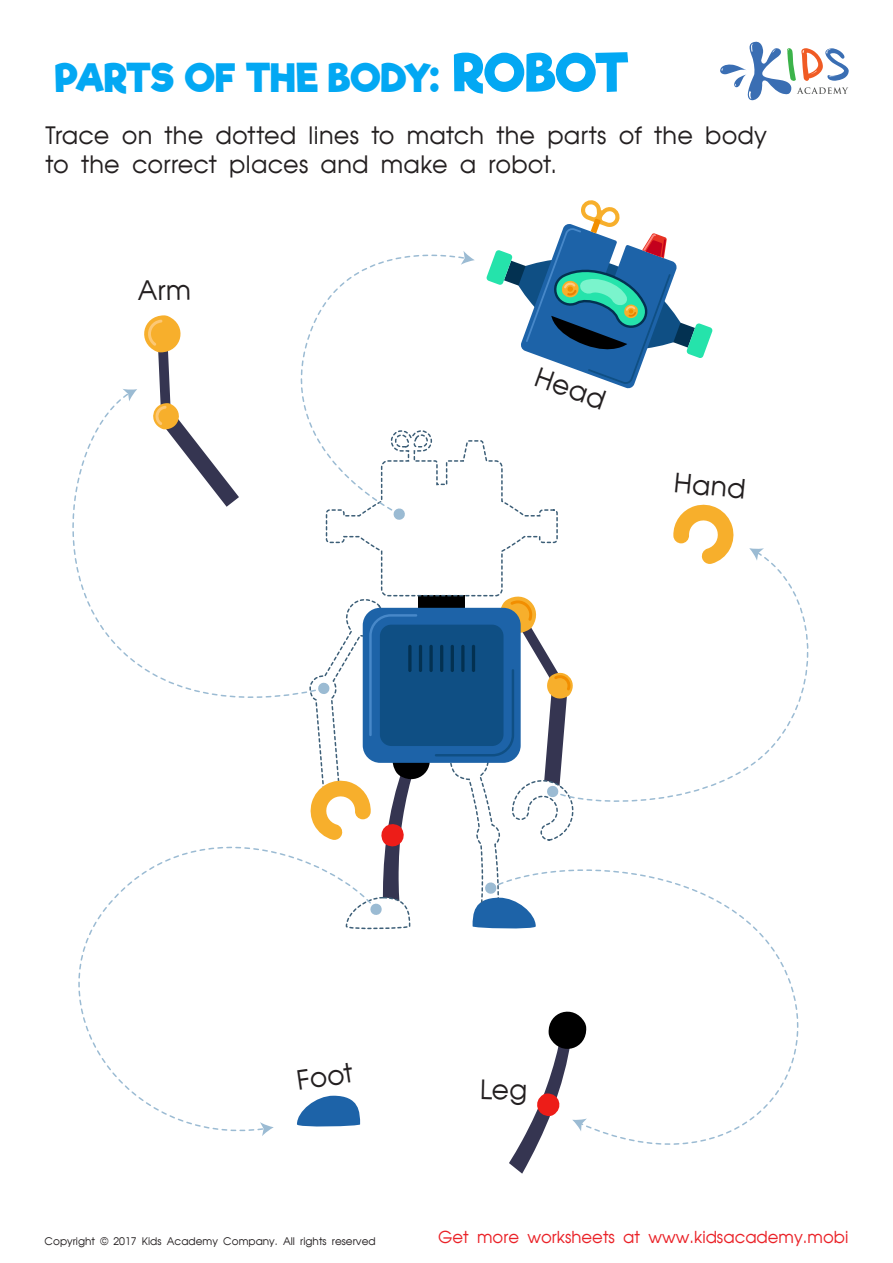
<style>
.page{position:relative;width:893px;height:1263px;background:#fff}
.page>*{position:absolute;margin:0;border:0;box-sizing:border-box;transform-origin:0 0}
.t1{font:700 37.5px "Riffic Free";color:#03a8f3}
.t2{font:26.7px "AG Avant Garde Cyr";color:#231f20}
.t3{font:24px/28.8px "AG Avant Garde Cyr";letter-spacing:.01em;color:#231f20}
.t4{font:16.5px "AG Avant Garde Cyr";color:#ea2127}
.t5{font:10.5px "AG Avant Garde Cyr";color:#231f20}
.s1{font-size:51px}
</style>
<div class="page">
<svg style="left:720px;top:41px;width:129px;height:60px"></svg>
<svg style="left:486px;top:200px;width:227px;height:189px"></svg>
<svg style="left:673px;top:504px;width:61px;height:46px"></svg>
<svg style="left:78px;top:846px;width:283px;height:286px"></svg>
<svg style="left:260px;top:1122px;width:14px;height:14px"></svg>
<svg style="left:72px;top:399px;width:233px;height:299px"></svg>
<svg style="left:123px;top:315px;width:116px;height:192px"></svg>
<svg style="left:579px;top:550px;width:230px;height:252px"></svg>
<svg style="left:749px;top:548px;width:15px;height:13px"></svg>
<svg style="left:267px;top:254px;width:194px;height:262px"></svg>
<svg style="left:461px;top:251px;width:14px;height:14px"></svg>
<svg style="left:579px;top:869px;width:220px;height:276px"></svg>
<svg style="left:305px;top:429px;width:274px;height:501px"></svg>
<svg style="left:509px;top:1003px;width:78px;height:171px"></svg>
<h1 class="t1" style="left:55px;top:55px;width:575px">PARTS OF THE BODY: <span class="s1">ROBOT</span></h1>
<p class="t3" style="left:46px;top:121px;width:723px">Trace on the dotted lines to match the parts of the body to the correct places and make a robot.</p>
<p class="t2" style="left:541px;top:362px;width:74px;rotate:20deg">Head</p>
<p class="t2" style="left:675px;top:467px;width:73px;rotate:5deg">Hand</p>
<p class="t2" style="left:295px;top:1065px;width:58px;rotate:-8deg">Foot</p>
<p class="t5" style="left:45px;top:1235px;width:333px">Copyright © 2017 Kids Academy Company. All rights reserved</p>
<p class="t4" style="left:438px;top:1228px;width:412px">Get more worksheets at www.kidsacademy.mobi</p>
</div>
